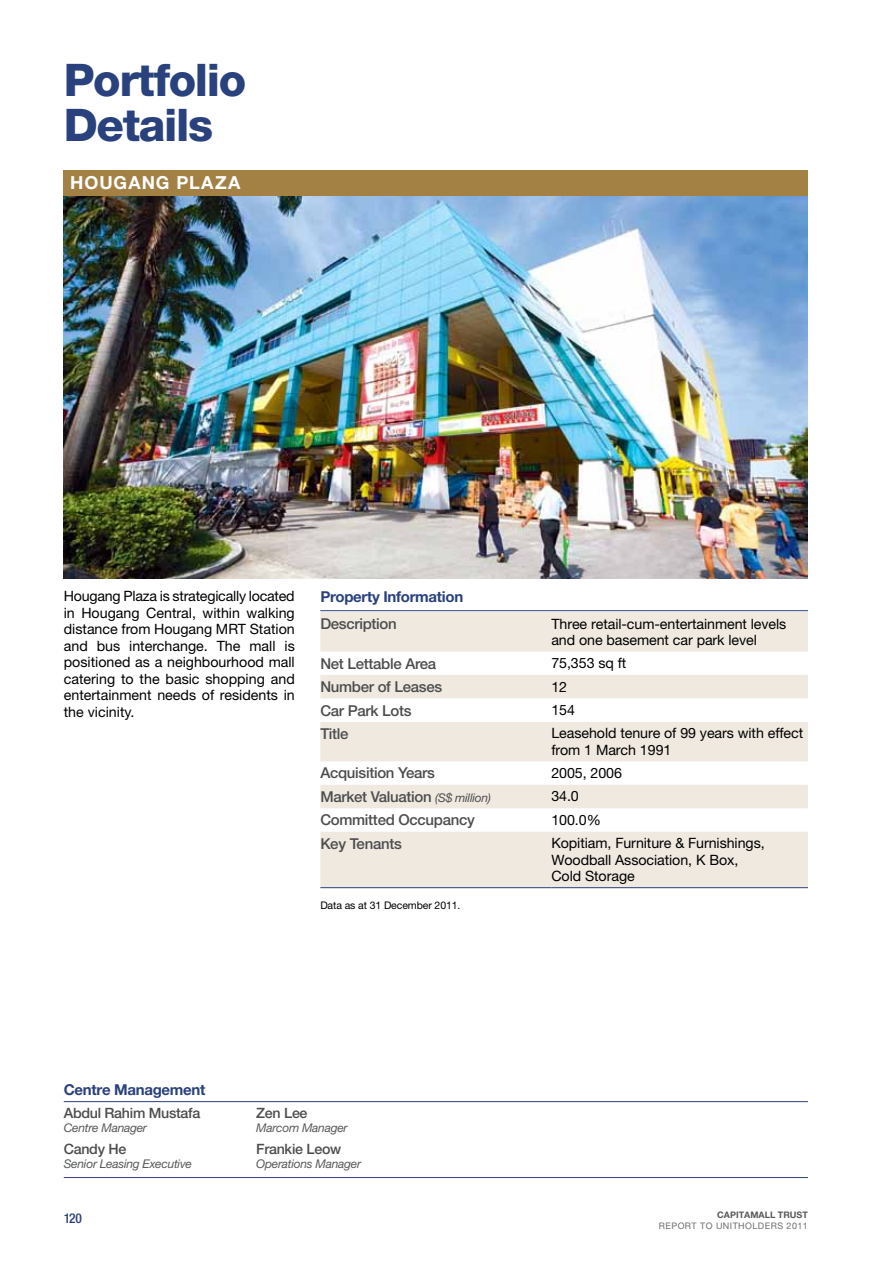
<style>
.page{position:relative;width:893px;height:1263px;background:#fff}
.page>*{position:absolute;margin:0;border:0;box-sizing:border-box;transform-origin:0 0}
.t1{font:800 45px/45px "Helvetica Neue LT Std";letter-spacing:-.03em;color:#29417c}
.t2{font:700 18px "Helvetica Neue LT Std";letter-spacing:.08em;color:#fff}
.t3{font:500 15px "Helvetica Neue LT Std";letter-spacing:-.02em;color:#4d4d4f}
.t4{font:700 15px "Helvetica Neue LT Std";letter-spacing:-.02em;color:#29417c}
.t5{font:14.25px/16.5px "Helvetica Neue LT Std";letter-spacing:-.005em;color:#000}
.t6{font:500 14.25px "Helvetica Neue LT Std";letter-spacing:-.02em;color:#4d4d4f}
.t7{font:500 condensed 13.5px "Helvetica Neue";color:#29417c}
.t8{font:italic 12px "Helvetica Neue LT Std";letter-spacing:-.02em;color:#58595b}
.t9{font:10.5px "Helvetica Neue LT Std";letter-spacing:-.01em;color:#000}
.t10{font:9px "Helvetica Neue LT Std";letter-spacing:.05em;color:#6d6e71}
.t11{font:700 9px "Helvetica Neue LT Std";color:#58595b}
.s1{font-weight:400;font-style:italic;font-size:12px}
</style>
<div class="page">
<img style="left:64px;top:196px;width:744px;height:382px">
<div style="left:64px;top:170px;width:744px;height:26px;background:#a38043"></div>
<hr style="left:64px;top:1101px;width:744px;height:1px;background:#29417c">
<hr style="left:64px;top:1177px;width:744px;height:1px;background:#29417c">
<hr style="left:320px;top:610px;width:488px;height:1px;background:#29417c">
<svg style="left:320px;top:612px;width:488px;height:196px;fill:#efe9e0"></svg>
<div style="left:320px;top:832px;width:488px;height:55px;background:#efe9e0"></div>
<hr style="left:320px;top:887px;width:231px;height:1px;background:#29417c">
<hr style="left:551px;top:887px;width:257px;height:1px;background:#29417c">
<h1 class="t1" style="left:64px;top:57px;width:184px">Portfolio<br>Details</h1>
<p class="t2" style="left:70px;top:172px;width:172px">Ho ugang plaza</p>
<p class="t5" style="left:64px;top:588px;width:233px;text-align:justify">H ougang Plaza is strategically located in Hougang Central, within walking distance from Hougang MRT Station and bus interchange. The mall is positioned as a neighbourhood mall catering to the basic shopping and entertainment needs of residents in the vicinity.</p>
<p class="t4" style="left:320px;top:587px;width:144px">Property Information</p>
<p class="t3" style="left:320px;top:615px;width:78px">Description</p>
<p class="t5" style="left:551px;top:615px;width:236px">Three retail-cum-entertainment levels and one basement car park level</p>
<p class="t3" style="left:320px;top:654px;width:117px">Net Lettable Area</p>
<p class="t5" style="left:551px;top:654px;width:76px">75,353 sq ft</p>
<p class="t3" style="left:320px;top:678px;width:123px">Number of Leases</p>
<p class="t5" style="left:551px;top:678px;width:17px">12</p>
<p class="t3" style="left:320px;top:701px;width:93px">Car Park Lots</p>
<p class="t5" style="left:551px;top:701px;width:25px">154</p>
<p class="t3" style="left:320px;top:725px;width:30px">Title</p>
<p class="t5" style="left:551px;top:725px;width:253px">Leasehold tenure of 99 years with effect from 1 March 1991</p>
<p class="t3" style="left:320px;top:764px;width:116px">Acquisition Years</p>
<p class="t5" style="left:551px;top:764px;width:72px">2005, 2006</p>
<p class="t3" style="left:320px;top:788px;width:172px">Market Valuation <span class="s1">(S$ million)</span></p>
<p class="t5" style="left:551px;top:788px;width:29px">34.0</p>
<p class="t3" style="left:320px;top:811px;width:156px">Committed Occupancy</p>
<p class="t5" style="left:551px;top:811px;width:51px">100.0%</p>
<p class="t3" style="left:320px;top:834px;width:83px">Key Tenants</p>
<p class="t5" style="left:551px;top:835px;width:215px">Kopitiam, Furniture &amp; Furnishings,<br>Woodball Association, K Box,<br>Cold Storage</p>
<p class="t9" style="left:320px;top:898px;width:142px">Data as at 31 December 2011.</p>
<p class="t4" style="left:64px;top:1080px;width:143px">Centre Management</p>
<p class="t6" style="left:64px;top:1104px;width:138px">Abdul Rahim Mustafa</p>
<p class="t8" style="left:64px;top:1121px;width:85px">Centre Manager</p>
<p class="t6" style="left:64px;top:1140px;width:64px">Candy He</p>
<p class="t8" style="left:64px;top:1156px;width:130px">Senior Leasing Executive</p>
<p class="t6" style="left:256px;top:1104px;width:53px">Zen Lee</p>
<p class="t8" style="left:256px;top:1121px;width:93px">Marcom Manager</p>
<p class="t6" style="left:256px;top:1140px;width:87px">Frankie Leow</p>
<p class="t8" style="left:256px;top:1156px;width:106px">Operations Manager</p>
<p class="t7" style="left:64px;top:1210px;width:20px">120</p>
<p class="t11" style="left:717px;top:1209px;width:92px">CapitaMall Trust</p>
<p class="t10" style="left:659px;top:1220px;width:27px">Report</p>
<p class="t10" style="left:700px;top:1220px;width:53px">to Unitholders</p>
<p class="t10" style="left:787px;top:1220px;width:23px">2011</p>
</div>
